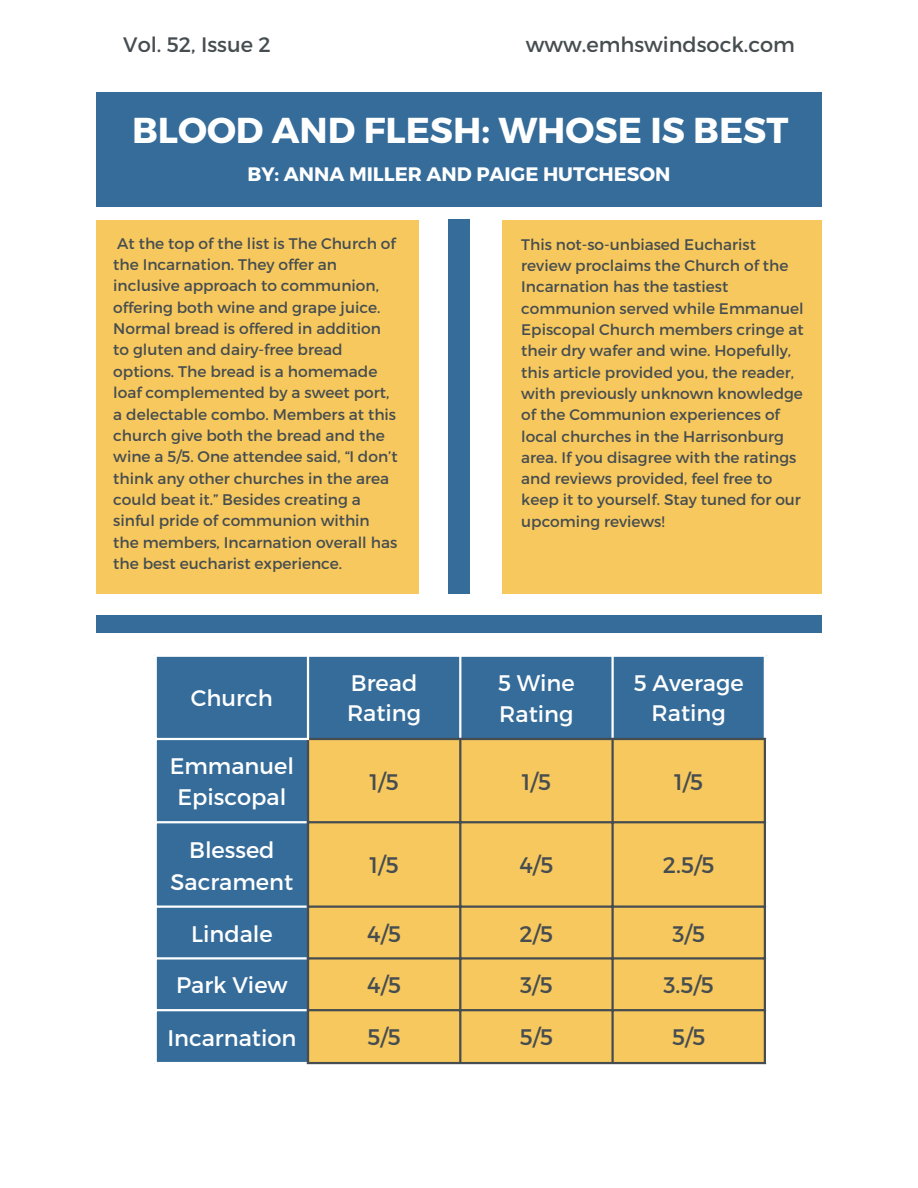
<style>
.page{position:relative;width:918px;height:1188px;background:#fff}
.page>*{position:absolute;margin:0;border:0;box-sizing:border-box;transform-origin:0 0}
.t1{font:700 36px "Montserrat";color:#fff}
.t2{font:22.5px/31.5px "Montserrat";color:#fff;text-align:center}
.t3{font:22.5px "Montserrat";color:#464d50}
.t4{font:20.85px "Montserrat";color:#464d50}
.t5{font:700 19.5px "Montserrat";color:#fff}
.t6{font:15.45px/21.3px "Montserrat";color:#464d50}
.t7{font:15.3px/21.3px "Montserrat";color:#464d50}
</style>
<div class="page">
<div style="left:96px;top:92px;width:726px;height:115px;background:#356c9a"></div>
<div style="left:96px;top:221px;width:323px;height:373px;background:#f7c85d"></div>
<div style="left:502px;top:221px;width:320px;height:373px;background:#f7c85d"></div>
<div style="left:448px;top:219px;width:22px;height:375px;background:#356c9a"></div>
<div style="left:157px;top:657px;width:607px;height:405px;background:#356c9a"></div>
<div style="left:309px;top:740px;width:455px;height:322px;background:#f7c85d"></div>
<hr style="left:307px;top:657px;width:2px;height:81px;background:#fff">
<hr style="left:459px;top:657px;width:2px;height:81px;background:#fff">
<hr style="left:611px;top:657px;width:3px;height:81px;background:#fff">
<hr style="left:155px;top:738px;width:154px;height:2px;background:#fff">
<hr style="left:155px;top:821px;width:152px;height:2px;background:#fff">
<hr style="left:155px;top:906px;width:152px;height:2px;background:#fff">
<hr style="left:155px;top:957px;width:152px;height:3px;background:#fff">
<hr style="left:155px;top:1009px;width:152px;height:2px;background:#fff">
<hr style="left:307px;top:740px;width:2px;height:322px;background:#464d50">
<hr style="left:459px;top:740px;width:2px;height:322px;background:#464d50">
<hr style="left:611px;top:740px;width:3px;height:322px;background:#464d50">
<hr style="left:764px;top:740px;width:2px;height:322px;background:#464d50">
<hr style="left:309px;top:738px;width:457px;height:2px;background:#464d50">
<hr style="left:307px;top:821px;width:459px;height:2px;background:#464d50">
<hr style="left:307px;top:906px;width:459px;height:2px;background:#464d50">
<hr style="left:307px;top:957px;width:459px;height:3px;background:#464d50">
<hr style="left:307px;top:1009px;width:459px;height:2px;background:#464d50">
<hr style="left:307px;top:1062px;width:459px;height:2px;background:#464d50">
<div style="left:96px;top:615px;width:726px;height:18px;background:#356c9a"></div>
<h3 class="t4" style="left:123px;top:31px;width:149px">Vol. 52, Issue 2</h3>
<h3 class="t4" style="left:526px;top:31px;width:271px">www.emhswindsock.com</h3>
<h1 class="t1" style="left:132px;top:106px;width:658px">BLOOD AND FLESH: WHOSE IS BEST</h1>
<p class="t5" style="left:247px;top:161px;width:425px">BY: ANNA MILLER AND PAIGE HUTCHESON</p>
<p class="t6" style="left:113px;top:232px;width:286px">At the top of the list is The Church of the Incarnation. They offer an inclusive approach to communion, offering both wine and grape juice.<br>Normal bread is offered in addition to gluten and dairy-free bread options. The bread is a homemade loaf complemented by a sweet port, a delectable combo. Members at this church give both the bread and the wine a 5/5. One attendee said, “I don’t think any other churches in the area could beat it.” Besides creating a sinful pride of communion within the members, Incarnation overall has the best eucharist experience.</p>
<p class="t7" style="left:521px;top:233px;width:284px">This not-so-unbiased Eucharist review proclaims the Church of the Incarnation has the tastiest communion served while Emmanuel Episcopal Church members cringe at their dry wafer and wine. Hopefully, this article provided you, the reader, with previously unknown knowledge of the Communion experiences of local churches in the Harrisonburg area. If you disagree with the ratings and reviews provided, feel free to keep it to yourself. Stay tuned for our upcoming reviews!</p>
<h2 class="t2" style="left:191px;top:681px;width:83px">Church</h2>
<h2 class="t2" style="left:170px;top:749px;width:126px">Emmanuel<br>Episcopal</h2>
<h2 class="t2" style="left:171px;top:833px;width:124px">Blessed<br>Sacrament</h2>
<h2 class="t2" style="left:347px;top:666px;width:76px;line-height:30.3px;text-align:left">Bread<br>Rating</h2>
<h2 class="t2" style="left:498px;top:666px;width:78px;text-align:left">5 Wine<br>Rating</h2>
<h2 class="t2" style="left:634px;top:666px;width:112px;line-height:30.3px">5 Average<br>Rating</h2>
<h2 class="t3" style="left:370px;top:767px;width:31px">1/5</h2>
<h2 class="t3" style="left:522px;top:767px;width:31px">1/5</h2>
<h2 class="t3" style="left:674px;top:767px;width:31px">1/5</h2>
<h2 class="t3" style="left:370px;top:850px;width:31px">1/5</h2>
<h2 class="t3" style="left:520px;top:850px;width:35px">4/5</h2>
<h2 class="t3" style="left:663px;top:850px;width:53px">2.5/5</h2>
<h2 class="t2" style="left:191px;top:917px;width:83px">Lindale</h2>
<h2 class="t3" style="left:367px;top:919px;width:35px">4/5</h2>
<h2 class="t3" style="left:520px;top:919px;width:35px">2/5</h2>
<h2 class="t3" style="left:672px;top:919px;width:34px">3/5</h2>
<h2 class="t2" style="left:176px;top:968px;width:113px">Park View</h2>
<h2 class="t3" style="left:367px;top:971px;width:35px">4/5</h2>
<h2 class="t3" style="left:520px;top:971px;width:34px">3/5</h2>
<h2 class="t3" style="left:664px;top:971px;width:52px">3.5/5</h2>
<h2 class="t2" style="left:167px;top:1021px;width:131px">Incarnation</h2>
<h2 class="t3" style="left:367px;top:1022px;width:35px">5/5</h2>
<h2 class="t3" style="left:520px;top:1022px;width:35px">5/5</h2>
<h2 class="t3" style="left:672px;top:1022px;width:35px">5/5</h2>
</div>
